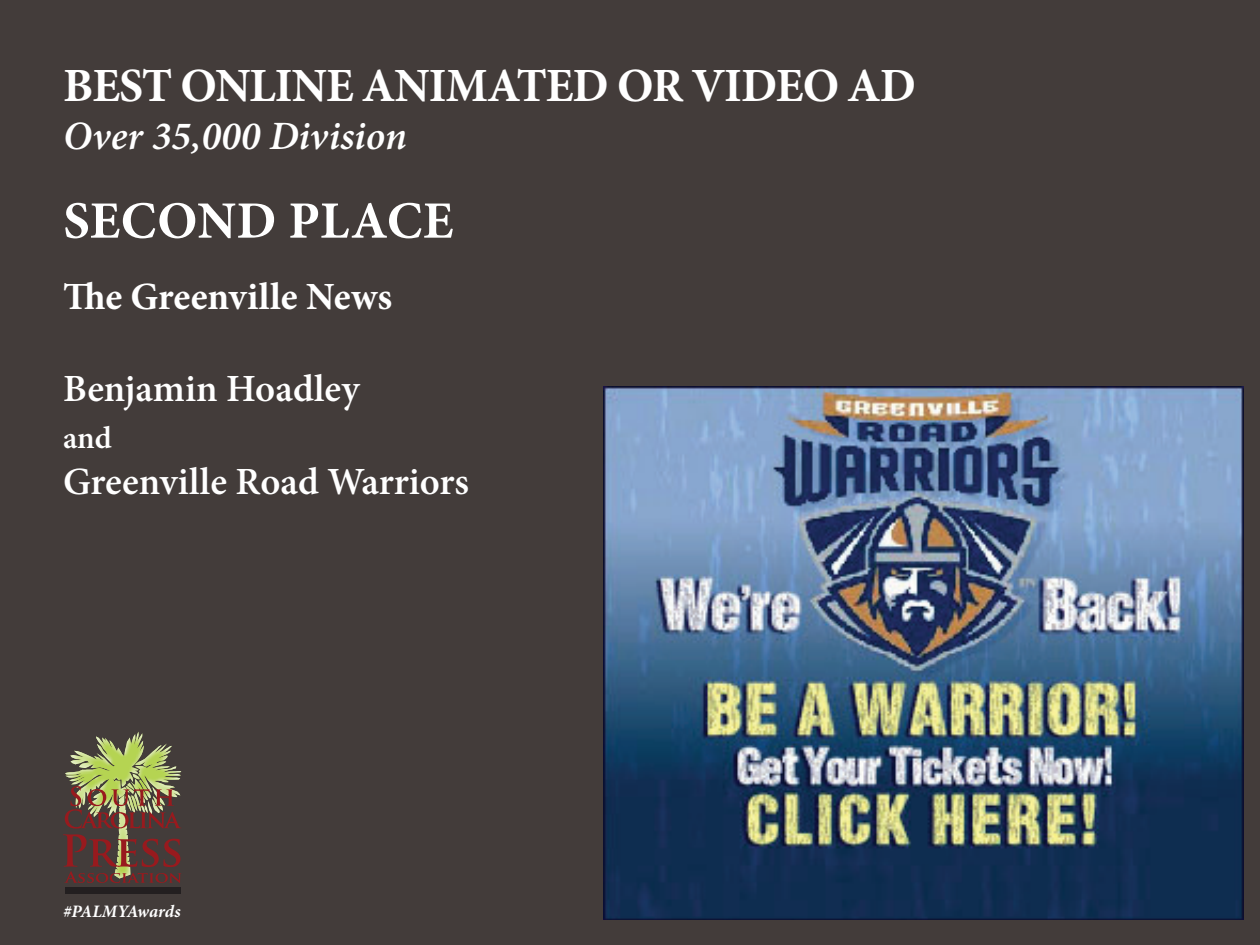
<style>
.page{position:relative;width:1260px;height:945px;background:#433c3a}
.page>*{position:absolute;margin:0;border:0;box-sizing:border-box;transform-origin:0 0}
.t1{font:700 52.5px "Minion Pro";letter-spacing:.005em;color:#fff}
.t2{font:700 47.6px "Minion Pro";letter-spacing:-.02em;color:#fff}
.t3{font:italic 600 40.25px "Minion Pro";color:#fff}
.t4{font:600 38.5px "Minion Pro";color:#fff}
.t5{font:700 38.5px "Minion Pro";color:#fff}
.t6{font:600 31.5px "Minion Pro";color:#fff}
.t7{font:italic 700 17.5px "Minion Pro";letter-spacing:-.005em;color:#fff}
</style>
<div class="page">
<svg style="left:63px;top:732px;width:118px;height:151px"></svg>
<div style="left:65px;top:887px;width:116px;height:7px;background:#231f20"></div>
<img style="left:603px;top:386px;width:641px;height:534px">
<p class="t2" style="left:63px;top:67px;width:855px">BEST ONLINE ANIMATED OR VIDEO AD</p>
<p class="t3" style="left:63px;top:121px;width:346px">Over 35,000 Division</p>
<h1 class="t1" style="left:63px;top:200px;width:392px">SECOND PLACE</h1>
<p class="t5" style="left:63px;top:282px;width:331px">The Greenville News</p>
<p class="t4" style="left:63px;top:374px;width:298px">Benjamin Hoadley</p>
<p class="t6" style="left:63px;top:425px;width:50px">and</p>
<p class="t4" style="left:63px;top:466px;width:408px">Greenville Road Warriors</p>
<p class="t7" style="left:63px;top:905px;width:119px">#PALMYAwards</p>
</div>
